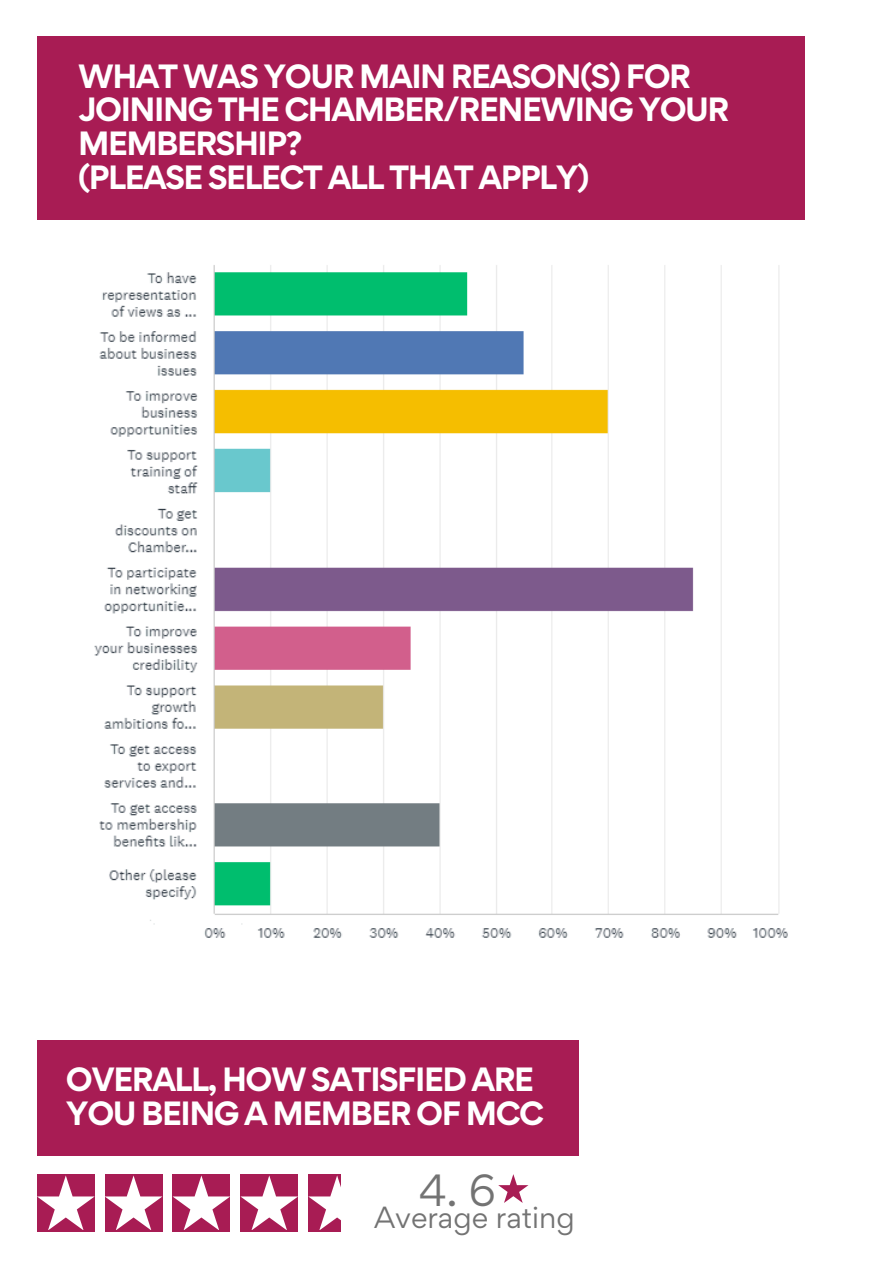
<style>
.page{position:relative;width:894px;height:1264px;background:#fff}
.page>*{position:absolute;margin:0;border:0;box-sizing:border-box;transform-origin:0 0}
.t1{font:40.2px "Gordita";color:#737373}
.t2{font:700 30px/33.8px "Gordita";letter-spacing:-.05em;color:#fff}
.t3{font:27.3px "Gordita";color:#737373}
</style>
<div class="page">
<img style="left:94px;top:265px;width:694px;height:673px">
<div style="left:37px;top:37px;width:767px;height:183px;background:#a81c54"></div>
<div style="left:37px;top:1040px;width:541px;height:115px;background:#a81c54"></div>
<div style="left:37px;top:1174px;width:58px;height:57px;background:#a81c54"></div>
<svg style="left:37px;top:1175px;width:58px;height:55px"></svg>
<div style="left:105px;top:1174px;width:57px;height:57px;background:#a81c54"></div>
<svg style="left:105px;top:1175px;width:57px;height:55px"></svg>
<div style="left:172px;top:1174px;width:58px;height:57px;background:#a81c54"></div>
<svg style="left:172px;top:1175px;width:58px;height:55px"></svg>
<div style="left:240px;top:1174px;width:58px;height:57px;background:#a81c54"></div>
<svg style="left:240px;top:1175px;width:58px;height:55px"></svg>
<svg style="left:308px;top:1175px;width:33px;height:55px"></svg>
<svg style="left:498px;top:1174px;width:30px;height:28px"></svg>
<p class="t2" style="left:78px;top:59px;width:652px">WHAT WAS YOUR MAIN REASON(S) FOR<br>JOINING THE CHAMBER/RENEWING YOUR<br>MEMBERSHIP?<br>(PLEASE SELECT ALL THAT APPLY)</p>
<h1 class="t2" style="left:66px;top:1062px;width:479px">OVERALL, HOW SATISFIED ARE<br>YOU BEING A MEMBER OF MCC</h1>
<p class="t1" style="left:419px;top:1162px;width:78px">4. 6</p>
<p class="t3" style="left:374px;top:1199px;width:202px">Average rating</p>
</div>
